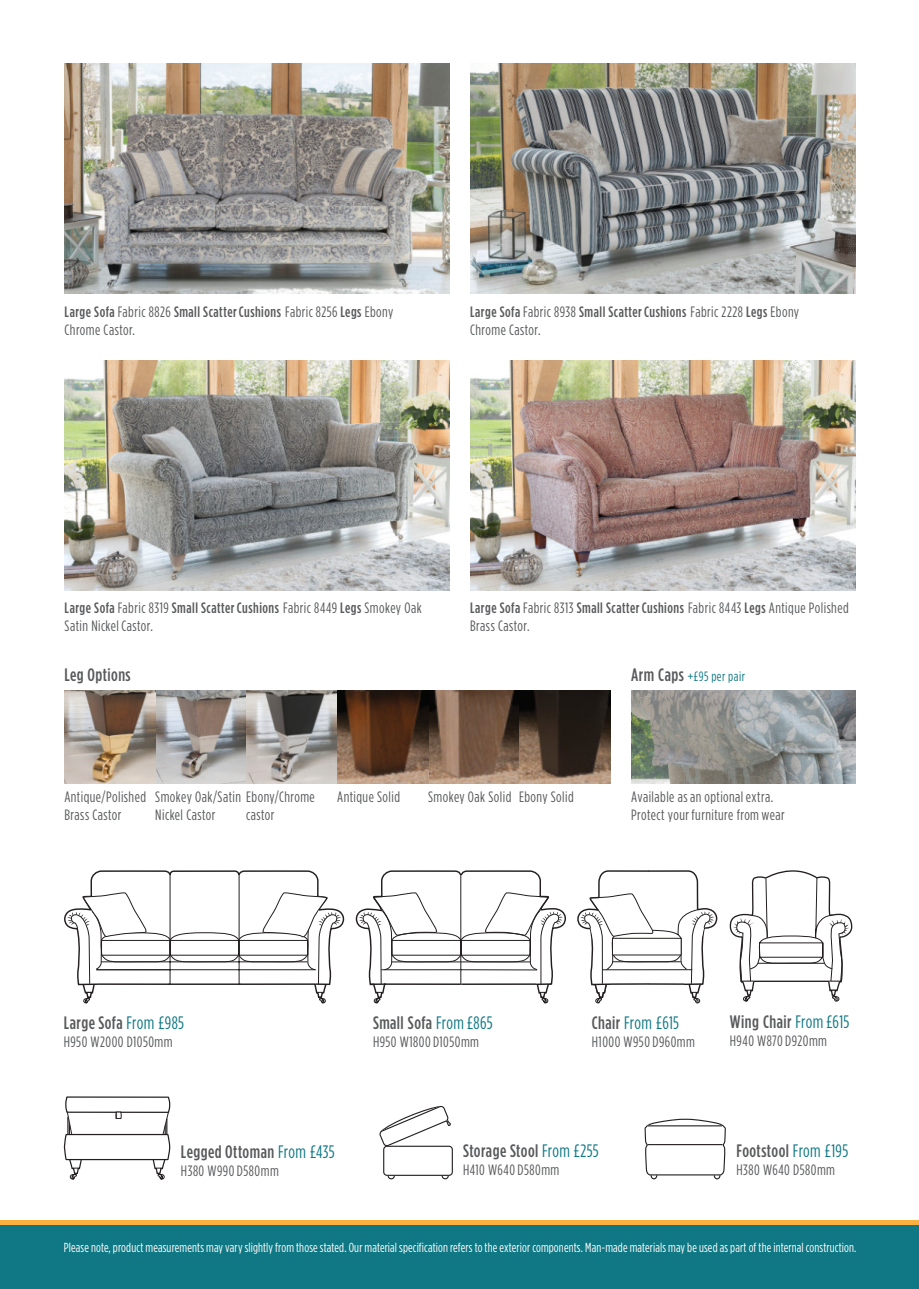
<style>
.page{position:relative;width:919px;height:1289px;background:#fff}
.page>*{position:absolute;margin:0;border:0;box-sizing:border-box;transform-origin:0 0}
.t1{font:500 18px "Gotham Condensed";letter-spacing:.025em;color:#58595b}
.t2{font:18px "Gotham Condensed";letter-spacing:.015em;color:#0f7884}
.t3{font:15px/18px "Gotham Condensed";letter-spacing:.03em;color:#58595b}
.t4{font:13.5px "Gotham Condensed";letter-spacing:.035em;color:#0f7884}
.t5{font:13.2px "Gotham Condensed";letter-spacing:.01em;color:#fff}
.s1{font-weight:500}
.s2{font-weight:500;font-size:18px;color:#58595b}
.s3{font-weight:400;color:#0f7884}
.s4{font-weight:500;color:#58595b}
</style>
<div class="page">
<div style="left:0;top:1220px;width:918px;height:68px;background:#fbb03f"></div>
<div style="left:0;top:1225px;width:918px;height:63px;background:#0f7884"></div>
<img style="left:65px;top:360px;width:384px;height:230px">
<img style="left:470px;top:360px;width:385px;height:230px">
<img style="left:65px;top:64px;width:384px;height:229px">
<img style="left:470px;top:64px;width:385px;height:229px">
<div style="left:387px;top:1172px;width:8px;height:7px;border:1px solid #231f20;border-radius:50%"></div>
<div style="left:441px;top:1172px;width:8px;height:7px;border:1px solid #231f20;border-radius:50%"></div>
<div style="left:383px;top:1145px;width:69px;height:30px;background:#fff;border:1px solid #fff;border-radius:3px"></div>
<div style="left:383px;top:1145px;width:70px;height:30px;border:1px solid #231f20;border-radius:3px"></div>
<svg style="left:379px;top:1106px;width:73px;height:41px"></svg>
<div style="left:650px;top:1171px;width:7px;height:8px;border:1px solid #231f20;border-radius:50%"></div>
<div style="left:713px;top:1171px;width:7px;height:8px;border:1px solid #231f20;border-radius:50%"></div>
<svg style="left:644px;top:1118px;width:82px;height:57px"></svg>
<hr style="left:647px;top:1125px;width:75px;height:1px;background:#231f20">
<hr style="left:647px;top:1143px;width:75px;height:2px;background:#231f20">
<img style="left:64px;top:690px;width:546px;height:93px">
<img style="left:631px;top:690px;width:224px;height:93px">
<svg style="left:64px;top:870px;width:281px;height:133px"></svg>
<svg style="left:355px;top:870px;width:211px;height:134px"></svg>
<svg style="left:577px;top:870px;width:141px;height:134px"></svg>
<div style="left:612px;top:937px;width:69px;height:18px;background:#fff;border:1px solid #231f20"></div>
<svg style="left:730px;top:870px;width:121px;height:131px"></svg>
<svg style="left:63px;top:1097px;width:108px;height:82px"></svg>
<p class="t3" style="left:65px;top:303px;width:330px"><span class="s1">Large Sofa</span> Fabric 8826 <span class="s1">Small ScatterCushions</span> Fabric 8256 <span class="s1">Legs</span> Ebony<br>Chrome Castor.</p>
<p class="t3" style="left:470px;top:303px;width:330px"><span class="s1">Large Sofa</span> Fabric 8938 <span class="s1">Small ScatterCushions</span> Fabric 2228 <span class="s1">Legs</span> Ebony<br>Chrome Castor.</p>
<p class="t3" style="left:65px;top:600px;width:358px"><span class="s1">Large Sofa</span> Fabric 8319 <span class="s1">Small ScatterCushions</span> Fabric 8449 <span class="s1">Legs</span> Smokey Oak<br>Satin NickelCastor.</p>
<p class="t3" style="left:470px;top:600px;width:380px"><span class="s1">Large Sofa</span> Fabric 8313 <span class="s1">Small ScatterCushions</span> Fabric 8443 <span class="s1">Legs</span> Antique Polished<br>Brass Castor.</p>
<p class="t1" style="left:64px;top:666px;width:68px">Leg Options</p>
<p class="t4" style="left:631px;top:670px;width:115px"><span class="s2">Arm Caps</span> +£95 per pair</p>
<p class="t3" style="left:64px;top:788px;width:83px">Antique/Polished<br>Brass Castor</p>
<p class="t3" style="left:246px;top:788px;width:70px;text-indent:-91px">Smokey Oak/Satin Ebony/Chrome castor</p>
<p class="t3" style="left:428px;top:788px;width:85px">Smokey Oak Solid</p>
<p class="t3" style="left:337px;top:788px;width:64px">Antique Solid</p>
<p class="t3" style="left:519px;top:788px;width:56px">Ebony Solid</p>
<p class="t3" style="left:631px;top:788px;width:155px">Available asan optionalextra.<br>Protect your furniture from wear</p>
<p class="t3" style="left:155px;top:806px;width:62px">Nickel Castor</p>
<p class="t1" style="left:64px;top:1014px;width:122px">Large Sofa <span class="s3">From £985</span></p>
<p class="t3" style="left:64px;top:1033px;width:110px">H950 W2000 D1050mm</p>
<p class="t1" style="left:181px;top:1143px;width:155px">Legged Ottoman <span class="s3">From £435</span></p>
<p class="t3" style="left:181px;top:1162px;width:99px">H380 W990 D580mm</p>
<p class="t1" style="left:373px;top:1014px;width:121px">Small Sofa <span class="s3">From £865</span></p>
<p class="t3" style="left:373px;top:1033px;width:107px">H950 W1800 D1050mm</p>
<p class="t2" style="left:591px;top:1014px;width:89px"><span class="s4">Chair</span> From £615</p>
<p class="t3" style="left:591px;top:1033px;width:105px">H1000 W950 D960mm</p>
<p class="t1" style="left:729px;top:1013px;width:121px">Wing Chair <span class="s3">From £615</span></p>
<p class="t3" style="left:729px;top:1032px;width:99px">H940 W870 D920mm</p>
<p class="t1" style="left:463px;top:1142px;width:137px">Storage Stool <span class="s3">From £255</span></p>
<p class="t3" style="left:463px;top:1161px;width:98px">H410 W640 D580mm</p>
<p class="t1" style="left:736px;top:1142px;width:113px">Footstool <span class="s3">From £195</span></p>
<p class="t3" style="left:736px;top:1161px;width:100px">H380 W640 D580mm</p>
<p class="t5" style="left:64px;top:1241px;width:794px">Pleasenote,product measurements mayvaryslightlyfrom thosestated. Our material specification refers totheexterior components. Man-made materials maybeusedaspart of theinternal construction.</p>
</div>
